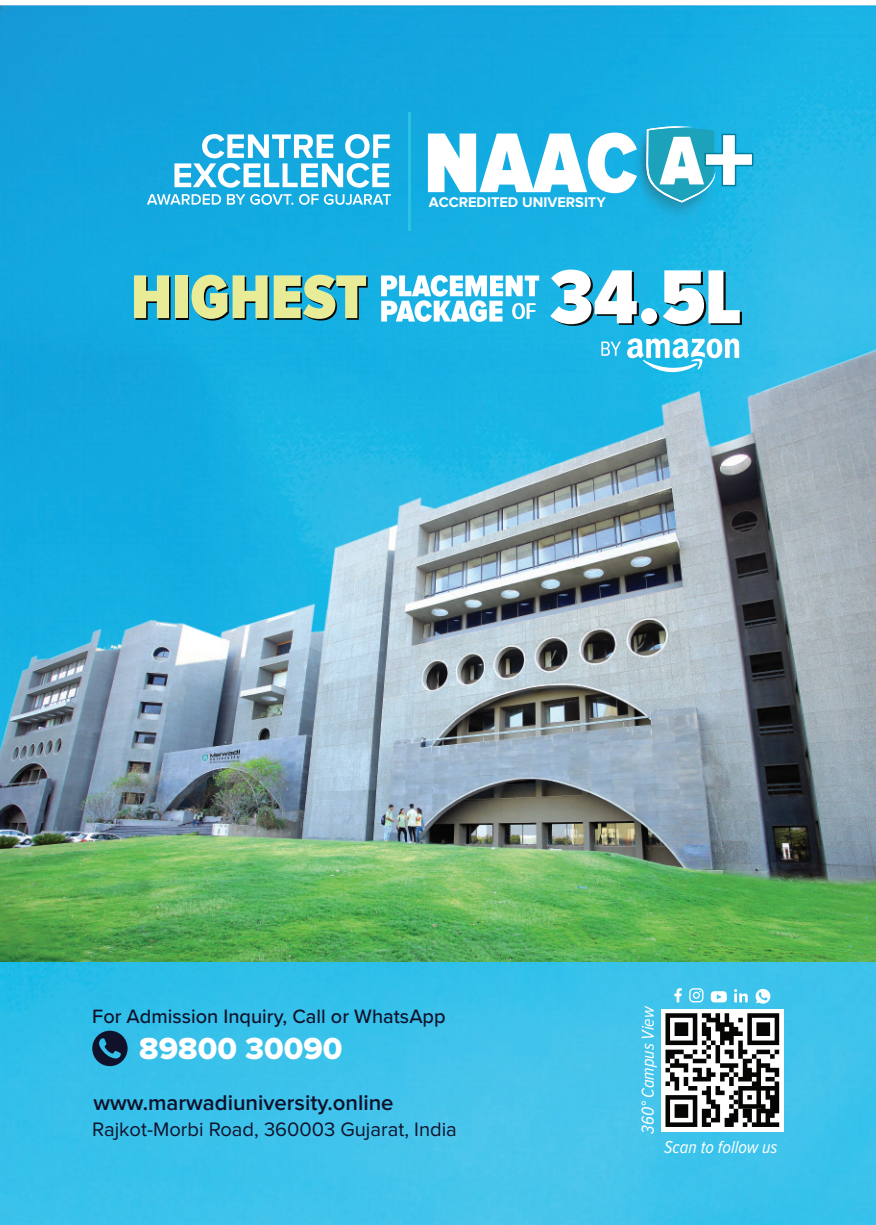
<style>
.page{position:relative;width:876px;height:1225px;background:#fff}
.page>*{position:absolute;margin:0;border:0;box-sizing:border-box;transform-origin:0 0}
.t1{font:900 87.8px "Proxima Nova Cond";color:#fff}
.t2{font:900 71.4px "Proxima Nova Cond";color:#fff}
.t3{font:31.6px "Proxima Nova Extrabld";color:#fff}
.t4{font:600 22.2px "Proxima Nova";color:#10112a}
.t5{font:20.2px "Proxima Nova";color:#10112a}
.t6{font:500 20px "Proxima Nova";color:#10112a}
.t7{font:italic 18px "Proxima Nova Cond";color:#fff}
.t8{font:700 14.6px "Proxima Nova";color:#fff}
.s1{font-size:121.4px}
</style>
<div class="page">
<img style="left:0;top:6px;width:876px;height:1219px">
<svg style="left:92px;top:1030px;width:36px;height:36px"></svg>
<svg style="left:689px;top:988px;width:14px;height:14px"></svg>
<svg style="left:674px;top:988px;width:8px;height:14px"></svg>
<svg style="left:711px;top:991px;width:16px;height:11px"></svg>
<svg style="left:734px;top:988px;width:14px;height:14px"></svg>
<svg style="left:756px;top:989px;width:14px;height:14px"></svg>
<div style="left:661px;top:1008px;width:123px;height:123px;background:#fff"></div>
<svg style="left:665px;top:1013px;width:114px;height:114px"></svg>
<img style="left:0;top:339px;width:876px;height:622px">
<img style="left:579px;top:93px;width:160px;height:133px">
<svg style="left:646px;top:126px;width:108px;height:76px;background:#23abcc"></svg>
<svg style="left:147px;top:194px;width:244px;height:11px"></svg>
<svg style="left:174px;top:134px;width:216px;height:54px"></svg>
<hr style="left:408px;top:112px;width:2px;height:118px;background:#2cc1e0">
<svg style="left:177px;top:277px;width:12px;height:43px"></svg>
<svg style="left:134px;top:275px;width:37px;height:45px;background:#a4c797"></svg>
<div style="left:175px;top:275px;width:12px;height:43px;background:#e8ec97"></div>
<svg style="left:191px;top:275px;width:177px;height:45px;background:#95c5a0"></svg>
<svg style="left:381px;top:275px;width:158px;height:47px"></svg>
<svg style="left:643px;top:310px;width:16px;height:16px"></svg>
<svg style="left:550px;top:269px;width:89px;height:57px"></svg>
<div style="left:641px;top:308px;width:16px;height:16px;background:#fff;border-radius:50%"></div>
<svg style="left:663px;top:270px;width:79px;height:56px"></svg>
<svg style="left:601px;top:341px;width:20px;height:15px"></svg>
<svg style="left:627px;top:338px;width:112px;height:34px"></svg>
<h1 class="t1" style="left:424px;top:123px;width:215px">NAAC</h1>
<p class="t8" style="left:429px;top:195px;width:179px">ACCREDITED UNIVERSITY</p>
<h2 class="t2" style="left:660px;top:128px;width:97px">A<span class="s1">+</span></h2>
<p class="t6" style="left:92px;top:1001px;width:355px">For Admission Inquiry, Call or WhatsApp</p>
<h3 class="t3" style="left:139px;top:1034px;width:205px">89800 30090</h3>
<p class="t4" style="left:93px;top:1092px;width:302px">www.marwadiuniversity.online</p>
<p class="t5" style="left:92px;top:1120px;width:366px">Rajkot-Morbi Road, 360003 Gujarat, India</p>
<p class="t7" style="left:639px;top:1133px;width:129px;rotate:-90deg">360° Campus View</p>
<p class="t7" style="left:664px;top:1138px;width:115px">Scan to follow us</p>
</div>
